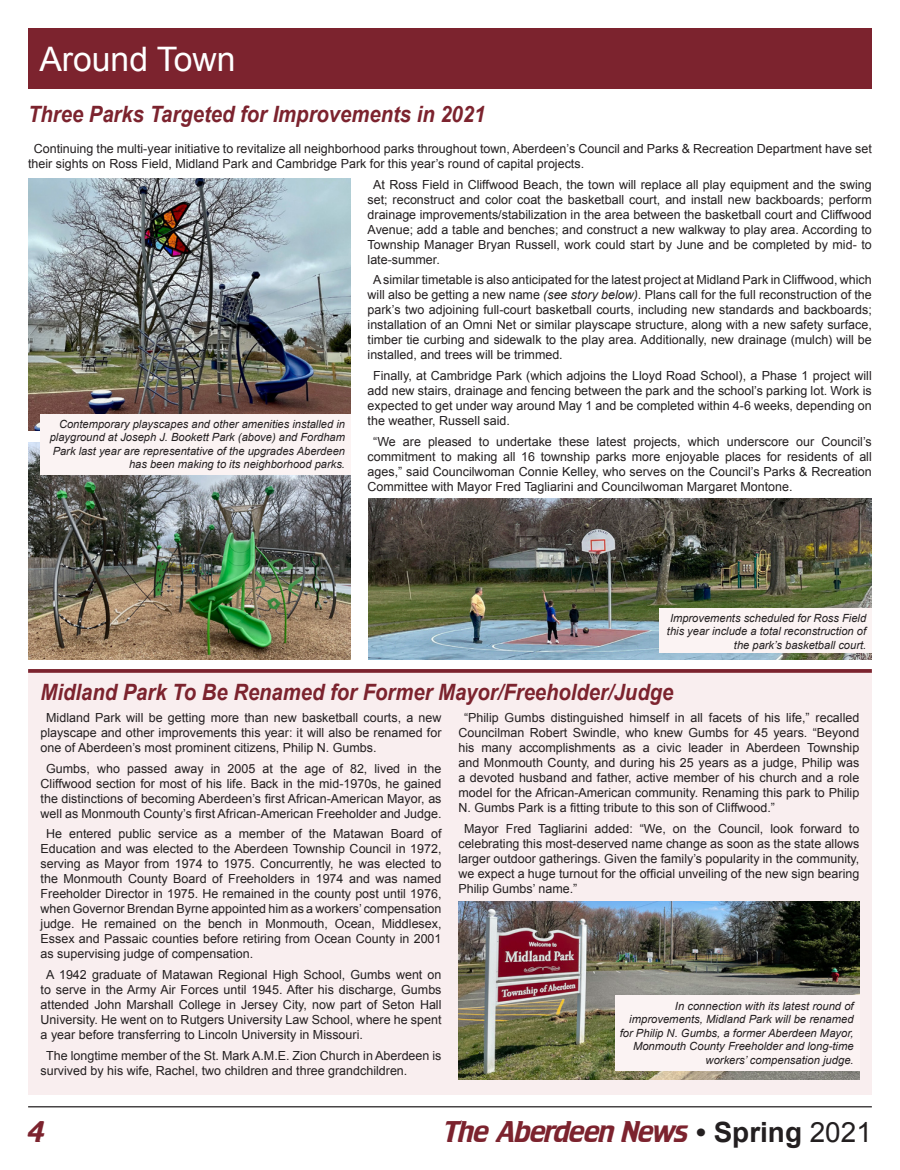
<style>
.page{position:relative;width:900px;height:1170px;background:#fff}
.page>*{position:absolute;margin:0;border:0;box-sizing:border-box;transform-origin:0 0}
.t1{font:33.75px "Arial";color:#fff}
.t2{font:27.88px "Crillee";color:#7c232e}
.Headers_18pt{font:italic 700 22.5px "Arial";color:#7c232e;scale:.9 1}
.Articles_10pt_JUST{font:12.5px/15px "Arial";color:#231f20;text-align:justify}
.Articles_10pt_JUST-2{font:italic 11.25px/13.5px "Arial";color:#231f20;text-align:right}
.s1{font-style:italic}
.s2{font-family:"Arial";font-weight:700;color:#231f20}
.s3{font-family:"Arial";color:#231f20}
</style>
<div class="page">
<hr style="left:28px;top:1106px;width:844px;height:1px;background:#231f20">
<div style="left:28px;top:28px;width:844px;height:60px;background:#7c232e"></div>
<div style="left:28px;top:671px;width:844px;height:423px;background:#f9eeef"></div>
<svg style="left:28px;top:669px;width:844px;height:4px;background:#832f39"></svg>
<img style="left:28px;top:178px;width:323px;height:253px">
<img style="left:458px;top:901px;width:401px;height:178px">
<div style="left:615px;top:995px;width:244px;height:75px;background:#fbf3f3"></div>
<img style="left:28px;top:443px;width:323px;height:216px">
<img style="left:368px;top:499px;width:504px;height:160px">
<div style="left:41px;top:414px;width:310px;height:60px;background:#fbf3f3"></div>
<div style="left:659px;top:609px;width:213px;height:44px;background:#fbf3f3"></div>
<p class="t1" style="left:39px;top:37px;width:198px">Around Town</p>
<p class="Headers_18pt" style="left:28px;top:99px;width:510px">Three Parks Targeted for Improvements in 2021</p>
<p class="Articles_10pt_JUST" style="left:28px;top:141px;width:845px;text-indent:6px">Continuing the multi-year initiative to revitalize all neighborhood parks throughout town, Aberdeen’s Council and Parks &amp; Recreation Department have set their sights on Ross Field, Midland Park and Cambridge Park for this year’s round of capital projects.</p>
<p class="Articles_10pt_JUST" style="left:368px;top:177px;width:506px;text-indent:6px">At Ross Field in Cliffwood Beach, the town will replace all play equipment and the swing set; reconstruct and color coat the basketball court, and install new backboards; perform drainage improvements/stabilization in the area between the basketball court and Cliffwood Avenue; add a table and benches; and construct a new walkway to play area. According to Township Manager Bryan Russell, work could start by June and be completed by mid- to late-summer.</p>
<p class="Articles_10pt_JUST" style="left:368px;top:273px;width:506px;text-indent:6px">A similar timetable is also anticipated for the latest project at Midland Park in Cliffwood, which will also be getting a new name <span class="s1">(see story below).</span> Plans call for the full reconstruction of the park’s two adjoining full-court basketball courts, including new standards and backboards; installation of an Omni Net or similar playscape structure, along with a new safety surface, timber tie curbing and sidewalk to the play area. Additionally, new drainage (mulch) will be installed, and trees will be trimmed.</p>
<p class="Articles_10pt_JUST" style="left:368px;top:368px;width:506px;text-indent:6px">Finally, at Cambridge Park (which adjoins the Lloyd Road School), a Phase 1 project will add new stairs, drainage and fencing between the park and the school’s parking lot. Work is expected to get under way around May 1 and be completed within 4-6 weeks, depending on the weather, Russell said.</p>
<p class="Articles_10pt_JUST" style="left:368px;top:434px;width:506px;text-indent:6px">“We are pleased to undertake these latest projects, which underscore our Council’s commitment to making all 16 township parks more enjoyable places for residents of all ages,” said Councilwoman Connie Kelley, who serves on the Council’s Parks &amp; Recreation Committee with Mayor Fred Tagliarini and Councilwoman Margaret Montone.</p>
<p class="Articles_10pt_JUST-2" style="left:50px;top:417px;width:297px">Contemporary playscapes and other amenities installed in playground at Joseph J. Bookett Park (above) and Fordham Park last year are representative of the upgrades Aberdeen has been making to its neighborhood parks.</p>
<p class="Articles_10pt_JUST-2" style="left:667px;top:611px;width:201px">Improvements scheduled for Ross Field this year include a total reconstruction of the park’s basketball court.</p>
<p class="Headers_18pt" style="left:41px;top:677px;width:705px">Midland Park To Be Renamed for Former Mayor/Freeholder/Judge</p>
<p class="Articles_10pt_JUST" style="left:41px;top:710px;width:402px;text-indent:6px">Midland Park will be getting more than new basketball courts, a new playscape and other improvements this year: it will also be renamed for one of Aberdeen’s most prominent citizens, Philip N. Gumbs.</p>
<p class="Articles_10pt_JUST" style="left:41px;top:761px;width:402px;text-align:center">Gumbs, who passed away in 2005 at the age of 82, lived in the Cliffwood section for most of his life. Back in the mid-1970s, he gained the distinctions of becoming Aberdeen’s first African-American Mayor, as well as Monmouth County’s first African-American Freeholder and Judge.</p>
<p class="Articles_10pt_JUST" style="left:41px;top:827px;width:402px;text-indent:6px">He entered public service as a member of the Matawan Board of Education and was elected to the Aberdeen Township Council in 1972, serving as Mayor from 1974 to 1975. Concurrently, he was elected to the Monmouth County Board of Freeholders in 1974 and was named Freeholder Director in 1975. He remained in the county post until 1976, when Governor Brendan Byrne appointed him as a workers’ compensation judge. He remained on the bench in Monmouth, Ocean, Middlesex, Essex and Passaic counties before retiring from Ocean County in 2001 as supervising judge of compensation.</p>
<p class="Articles_10pt_JUST" style="left:41px;top:967px;width:402px;text-indent:6px">A 1942 graduate of Matawan Regional High School, Gumbs went on to serve in the Army Air Forces until 1945. After his discharge, Gumbs attended John Marshall College in Jersey City, now part of Seton Hall University. He went on to Rutgers University Law School, where he spent a year before transferring to Lincoln University in Missouri.</p>
<p class="Articles_10pt_JUST" style="left:41px;top:1048px;width:402px;text-indent:6px">The longtime member of the St. Mark A.M.E. Zion Church in Aberdeen is survived by his wife, Rachel, two children and three grandchildren.</p>
<p class="Articles_10pt_JUST" style="left:458px;top:710px;width:402px;text-indent:6px">“Philip Gumbs distinguished himself in all facets of his life,” recalled Councilman Robert Swindle, who knew Gumbs for 45 years. “Beyond his many accomplishments as a civic leader in Aberdeen Township and Monmouth County, and during his 25 years as a judge, Philip was a devoted husband and father, active member of his church and a role model for the African-American community. Renaming this park to Philip N. Gumbs Park is a fitting tribute to this son of Cliffwood.”</p>
<p class="Articles_10pt_JUST" style="left:458px;top:821px;width:402px;text-indent:6px">Mayor Fred Tagliarini added: “We, on the Council, look forward to celebrating this most-deserved name change as soon as the state allows larger outdoor gatherings. Given the family’s popularity in the community, we expect a huge turnout for the official unveiling of the new sign bearing Philip Gumbs’ name.”</p>
<p class="Articles_10pt_JUST-2" style="left:620px;top:999px;width:236px">In connection with its latest round of improvements, Midland Park will be renamed for Philip N. Gumbs, a former Aberdeen Mayor, Monmouth County Freeholder and long-time workers’ compensation judge.</p>
<h2 class="t2" style="left:28px;top:1115px;width:18px">4</h2>
<h2 class="t2" style="left:443px;top:1115px;width:430px">The Aberdeen News <span class="s2">• Spring</span> <span class="s3">2021</span></h2>
</div>
